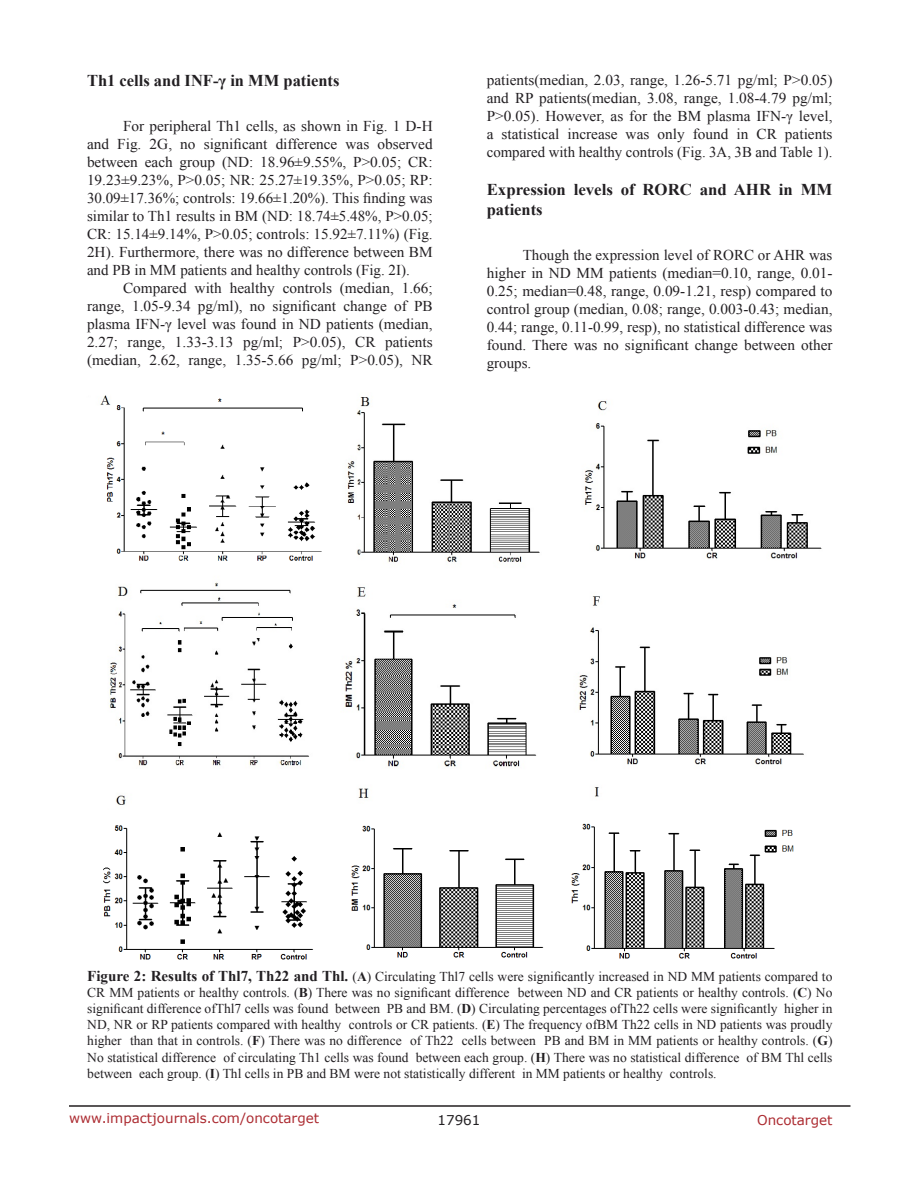
<style>
.page{position:relative;width:918px;height:1188px;background:#fff}
.page>*{position:absolute;margin:0;border:0;box-sizing:border-box;transform-origin:0 0}
.SubHeading{font:700 16.5px/19.8px "Times New Roman";color:#221f22}
.BodyText{font:15px/18px "Times New Roman";color:#221f22;text-align:justify}
.FigureText{font:13.5px/16.2px "Times New Roman";color:#221f22;text-align:justify}
.t1{font:13.5px "Verdana";color:#ac2b31}
.t2{font:13.5px "Verdana";color:#221f22}
.s1{font-weight:700;font-size:15px}
.s2{font-weight:700}
</style>
<div class="page">
<hr style="left:69px;top:1105px;width:781px;height:2px;background:#231f20">
<img style="left:100px;top:395px;width:722px;height:565px">
<p class="SubHeading" style="left:87px;top:70px;width:254px">Th1 cells and INF-γ in MM patients</p>
<p class="BodyText" style="left:87px;top:117px;width:347px;text-indent:36px">For peripheral Th1 cells, as shown in Fig. 1 D-H and Fig. 2G, no significant difference was observed between each group (ND: 18.96±9.55%, P&gt;0.05; CR:<br>19.23±9.23%, P&gt;0.05; NR: 25.27±19.35%, P&gt;0.05; RP:<br>30.09±17.36%; controls: 19.66±1.20%). This finding was similar to Th1 results in BM (ND: 18.74±5.48%, P&gt;0.05; CR: 15.14±9.14%, P&gt;0.05; controls: 15.92±7.11%) (Fig.<br>2H). Furthermore, there was no difference between BM and PB in MM patients and healthy controls (Fig. 2I).</p>
<p class="BodyText" style="left:87px;top:279px;width:347px;text-indent:36px">Compared with healthy controls (median, 1.66; range, 1.05-9.34 pg/ml), no significant change of PB plasma IFN-γ level was found in ND patients (median, 2.27; range, 1.33-3.13 pg/ml; P&gt;0.05), CR patients (median, 2.62, range, 1.35-5.66 pg/ml; P&gt;0.05), NR</p>
<p class="BodyText" style="left:487px;top:71px;width:347px">patients(median, 2.03, range, 1.26-5.71 pg/ml; P&gt;0.05) and RP patients(median, 3.08, range, 1.08-4.79 pg/ml; P&gt;0.05). However, as for the BM plasma IFN-γ level, a statistical increase was only found in CR patients compared with healthy controls (Fig. 3A, 3B and Table 1).</p>
<p class="SubHeading" style="left:487px;top:179px;width:347px">Expression levels of RORC and AHR in MM patients</p>
<p class="BodyText" style="left:487px;top:246px;width:347px;text-indent:36px">Though the expression level of RORC or AHR was higher in ND MM patients (median=0.10, range, 0.01- 0.25; median=0.48, range, 0.09-1.21, resp) compared to control group (median, 0.08; range, 0.003-0.43; median, 0.44; range, 0.11-0.99, resp), no statistical difference was found. There was no significant change between other groups.</p>
<p class="FigureText" style="left:87px;top:968px;width:747px"><span class="s1">Figure 2: Results of Thl7, Th22 and Thl.</span> (<span class="s2">A</span>) Circulating Thl7 cells were significantly increased in ND MM patients compared to CR MM patients or healthy controls. (<span class="s2">B</span>) There was no significant difference between ND and CR patients or healthy controls. (<span class="s2">C</span>) No significant difference ofThl7 cells was found between PB and BM. (<span class="s2">D</span>) Circulating percentages ofTh22 cells were significantly higher in ND, NR or RP patients compared with healthy controls or CR patients. (<span class="s2">E</span>) The frequency ofBM Th22 cells in ND patients was proudly higher than that in controls. (<span class="s2">F</span>) There was no difference of Th22 cells between PB and BM in MM patients or healthy controls. (<span class="s2">G</span>)<br>No statistical difference of circulating Th1 cells was found between each group. (<span class="s2">H</span>) There was no statistical difference of BM Thl cells between each group. (<span class="s2">I</span>) Thl cells in PB and BM were not statistically different in MM patients or healthy controls.</p>
<p class="t1" style="left:69px;top:1109px;width:252px">www.impactjournals.com/oncotarget</p>
<p class="t2" style="left:438px;top:1111px;width:44px">17961</p>
<p class="t1" style="left:757px;top:1111px;width:77px">Oncotarget</p>
</div>
